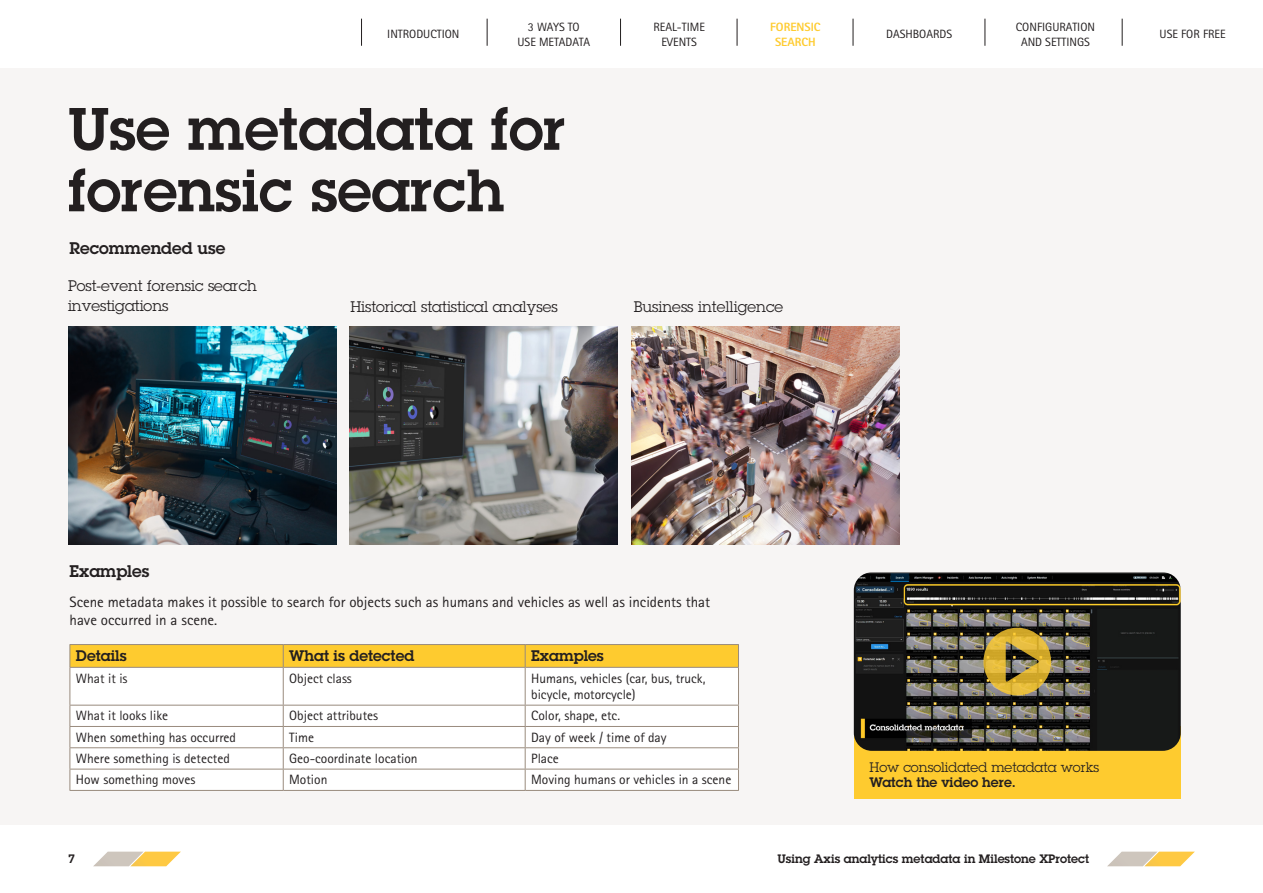
<style>
.page{position:relative;width:1263px;height:893px;background:#fff}
.page>*{position:absolute;margin:0;border:0;box-sizing:border-box;transform-origin:0 0}
.Headline{font:600 58.5px/61.5px "Lubalin Graph ECG";color:#231f20}
.Ingress{font:600 16.5px "Lubalin Graph ECG";color:#231f20}
.Ingress-2{font:15px/18px "Rotis Sans Serif Pro";color:#231f20}
.Ingress-3{font:15px/19.5px "Lubalin Graph ECG";color:#231f20}
.t1{font:600 15px "Lubalin Graph ECG";color:#231f20}
.t2{font:13.5px/16.5px "Rotis Sans Serif Pro";color:#231f20}
.Ingress-4{font:13.5px/15px "Lubalin Graph ECG";color:#231f20}
.t3{font:12px/15px "Rotis Sans Serif Pro";color:#231f20;text-align:center}
.t4{font:600 12px "Lubalin Graph ECG";color:#231f20}
.t5{font:800 12px/15px "Rotis Sans Serif Pro";color:#fecb2f;text-align:center}
.s1{font-weight:600}
</style>
<div class="page">
<svg style="left:93px;top:852px;width:88px;height:14px"></svg>
<svg style="left:1107px;top:852px;width:88px;height:14px"></svg>
<div style="left:0;top:68px;width:1263px;height:757px;background:#f7f5f4"></div>
<div style="left:854px;top:726px;width:327px;height:72px;background:#fecb2f"></div>
<div style="left:71px;top:668px;width:667px;height:122px;background:#fff"></div>
<svg style="left:70px;top:644px;width:669px;height:23px;background:#f8c733"></svg>
<hr style="left:70px;top:667px;width:213px;height:1px;background:#998b7d">
<hr style="left:70px;top:668px;width:1px;height:37px;background:#998b7d">
<hr style="left:283px;top:667px;width:242px;height:1px;background:#998b7d">
<hr style="left:283px;top:668px;width:1px;height:37px;background:#998b7d">
<hr style="left:525px;top:667px;width:214px;height:1px;background:#998b7d">
<hr style="left:525px;top:668px;width:1px;height:37px;background:#998b7d">
<hr style="left:738px;top:668px;width:1px;height:37px;background:#998b7d">
<hr style="left:70px;top:705px;width:213px;height:1px;background:#998b7d">
<hr style="left:283px;top:705px;width:242px;height:1px;background:#998b7d">
<hr style="left:525px;top:705px;width:214px;height:1px;background:#998b7d">
<hr style="left:70px;top:726px;width:213px;height:1px;background:#998b7d">
<hr style="left:283px;top:726px;width:242px;height:1px;background:#998b7d">
<hr style="left:525px;top:726px;width:214px;height:1px;background:#998b7d">
<hr style="left:70px;top:747px;width:213px;height:1px;background:#998b7d">
<hr style="left:283px;top:747px;width:242px;height:1px;background:#998b7d">
<hr style="left:525px;top:747px;width:214px;height:1px;background:#998b7d">
<hr style="left:70px;top:769px;width:213px;height:1px;background:#998b7d">
<svg style="left:70px;top:705px;width:1px;height:85px"></svg>
<hr style="left:283px;top:769px;width:242px;height:1px;background:#998b7d">
<svg style="left:283px;top:705px;width:1px;height:85px"></svg>
<hr style="left:525px;top:769px;width:214px;height:1px;background:#998b7d">
<svg style="left:525px;top:705px;width:1px;height:85px"></svg>
<svg style="left:738px;top:705px;width:1px;height:85px"></svg>
<hr style="left:70px;top:790px;width:213px;height:1px;background:#998b7d">
<hr style="left:283px;top:790px;width:242px;height:1px;background:#998b7d">
<hr style="left:525px;top:790px;width:214px;height:1px;background:#998b7d">
<img style="left:68px;top:327px;width:268px;height:217px">
<img style="left:350px;top:327px;width:268px;height:217px">
<img style="left:632px;top:327px;width:268px;height:217px">
<img style="left:854px;top:572px;width:327px;height:179px">
<svg style="left:983px;top:628px;width:68px;height:67px;background:#a98e3c"></svg>
<svg style="left:361px;top:19px;width:1px;height:27px"></svg>
<svg style="left:487px;top:19px;width:1px;height:27px"></svg>
<svg style="left:620px;top:19px;width:1px;height:27px"></svg>
<svg style="left:737px;top:19px;width:1px;height:27px"></svg>
<svg style="left:853px;top:19px;width:1px;height:27px"></svg>
<svg style="left:984px;top:19px;width:1px;height:27px"></svg>
<svg style="left:1122px;top:19px;width:1px;height:27px"></svg>
<p class="t3" style="left:387px;top:27px;width:74px">INTRODUCTION</p>
<p class="t5" style="left:770px;top:19px;width:52px">FORENSIC<br>SEARCH</p>
<p class="t3" style="left:517px;top:19px;width:74px">3 WAYS TO<br>USE METADATA</p>
<p class="t3" style="left:653px;top:19px;width:53px">REAL-TIME<br>EVENTS</p>
<p class="t3" style="left:886px;top:27px;width:67px">DASHBOARDS</p>
<p class="t3" style="left:1016px;top:19px;width:81px">CONFIGURATION<br>AND SETTINGS</p>
<p class="t3" style="left:1160px;top:27px;width:67px">USE FOR FREE</p>
<p class="Headline" style="left:68px;top:99px;width:499px">Use metadata for forensic search</p>
<p class="Ingress" style="left:70px;top:237px;width:157px">Recommended use</p>
<p class="Ingress-3" style="left:68px;top:276px;width:190px">Post-event forensic search investigations</p>
<p class="Ingress-3" style="left:350px;top:297px;width:209px">Historical statistical analyses</p>
<p class="Ingress-3" style="left:634px;top:297px;width:151px">Business intelligence</p>
<p class="Ingress" style="left:70px;top:560px;width:81px">Examples</p>
<p class="Ingress-2" style="left:70px;top:593px;width:642px">Scene metadata makes it possible to search for objects such as humans and vehicles as well as incidents that have occurred in a scene.</p>
<p class="t1" style="left:76px;top:646px;width:52px">Details</p>
<p class="t1" style="left:289px;top:646px;width:127px">What is detected</p>
<p class="t1" style="left:531px;top:646px;width:74px">Examples</p>
<p class="t2" style="left:76px;top:670px;width:53px">What it is</p>
<p class="t2" style="left:289px;top:670px;width:64px">Object class</p>
<p class="t2" style="left:531px;top:670px;width:176px">Humans, vehicles (car, bus, truck, bicycle, motorcycle)</p>
<p class="t2" style="left:76px;top:708px;width:94px">What it looks like</p>
<p class="t2" style="left:289px;top:708px;width:90px">Object attributes</p>
<p class="t2" style="left:531px;top:708px;width:90px">Color, shape, etc.</p>
<p class="t2" style="left:76px;top:729px;width:162px">When something has occurred</p>
<p class="t2" style="left:289px;top:729px;width:26px">Time</p>
<p class="t2" style="left:531px;top:729px;width:137px">Day of week / time of day</p>
<p class="t2" style="left:76px;top:750px;width:155px">Where something is detected</p>
<p class="t2" style="left:289px;top:750px;width:130px">Geo-coordinate location</p>
<p class="t2" style="left:531px;top:750px;width:29px">Place</p>
<p class="t2" style="left:76px;top:772px;width:121px">How something moves</p>
<p class="t2" style="left:289px;top:772px;width:40px">Motion</p>
<p class="t2" style="left:531px;top:772px;width:202px">Moving humans or vehicles in a scene</p>
<p class="Ingress-4" style="left:870px;top:760px;width:231px">How consolidated metadata works<br><span class="s1">Watch the video here.</span></p>
<p class="t4" style="left:68px;top:851px;width:8px">7</p>
<p class="t4" style="left:777px;top:851px;width:313px">Using Axis analytics metadata in Milestone XProtect</p>
</div>
